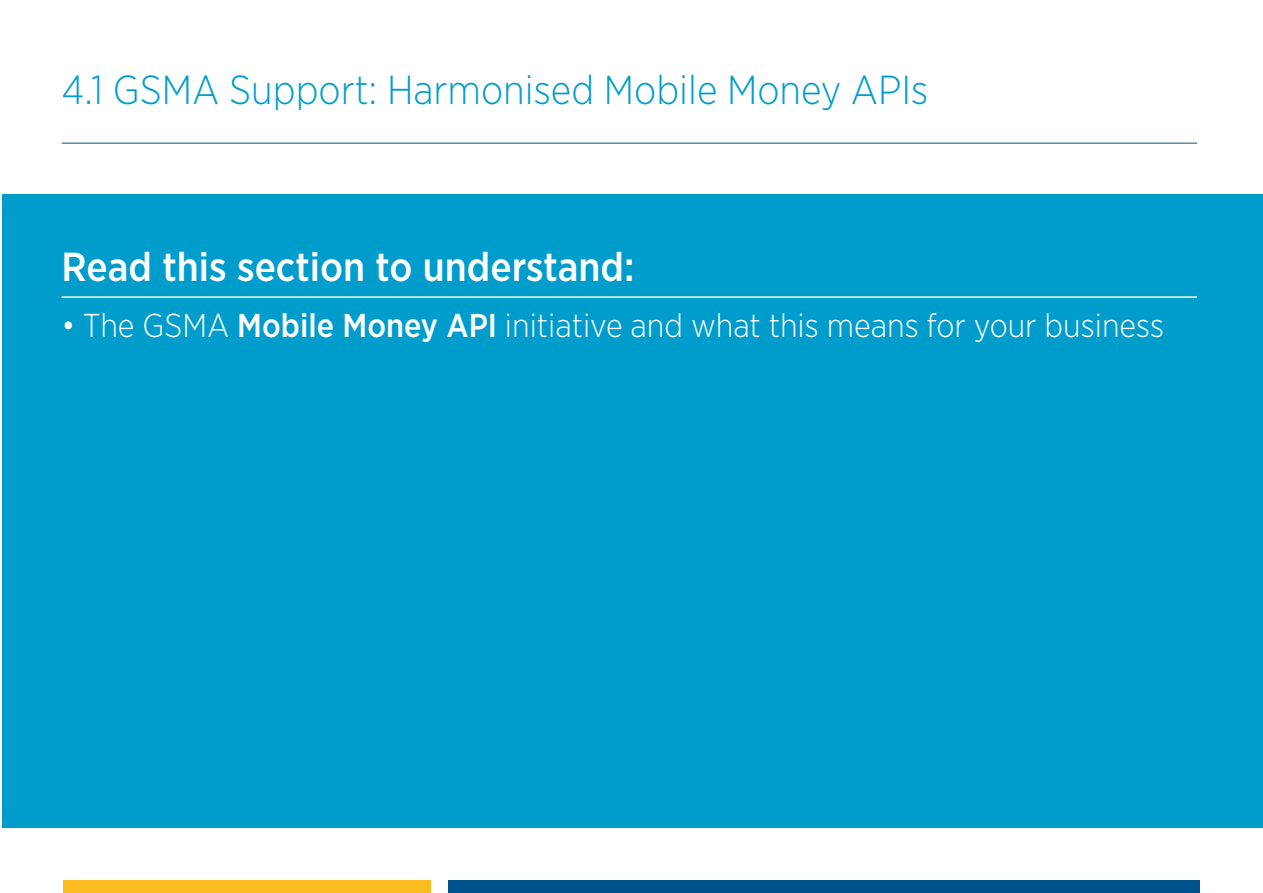
<style>
.page{position:relative;width:1263px;height:893px;background:#fff}
.page>*{position:absolute;margin:0;border:0;box-sizing:border-box;transform-origin:0 0}
.t1{font:300 40.5px "Gotham Narrow";color:#009dcc}
.t2{font:500 40.5px "Gotham Narrow";color:#fff}
.t3{font:300 33px "Gotham Narrow";color:#fff}
.s1{font-weight:500}
</style>
<div class="page">
<div style="left:448px;top:880px;width:751px;height:13px;background:#00528d"></div>
<div style="left:64px;top:880px;width:367px;height:13px;background:#fbbb21"></div>
<div style="left:2px;top:194px;width:1261px;height:633px;background:#009dcc"></div>
<hr style="left:62px;top:143px;width:1135px;height:1px;background:#00528d">
<hr style="left:62px;top:296px;width:1135px;height:2px;background:#fff">
<p class="t1" style="left:62px;top:65px;width:868px">4.1 GSMA Support: Harmonised Mobile Money APIs</p>
<p class="t2" style="left:62px;top:242px;width:574px">Read this section to understand:</p>
<p class="t3" style="left:62px;top:306px;width:1104px">• The GSMA <span class="s1">Mobile Money API</span> initiative and what this means for your business</p>
</div>
